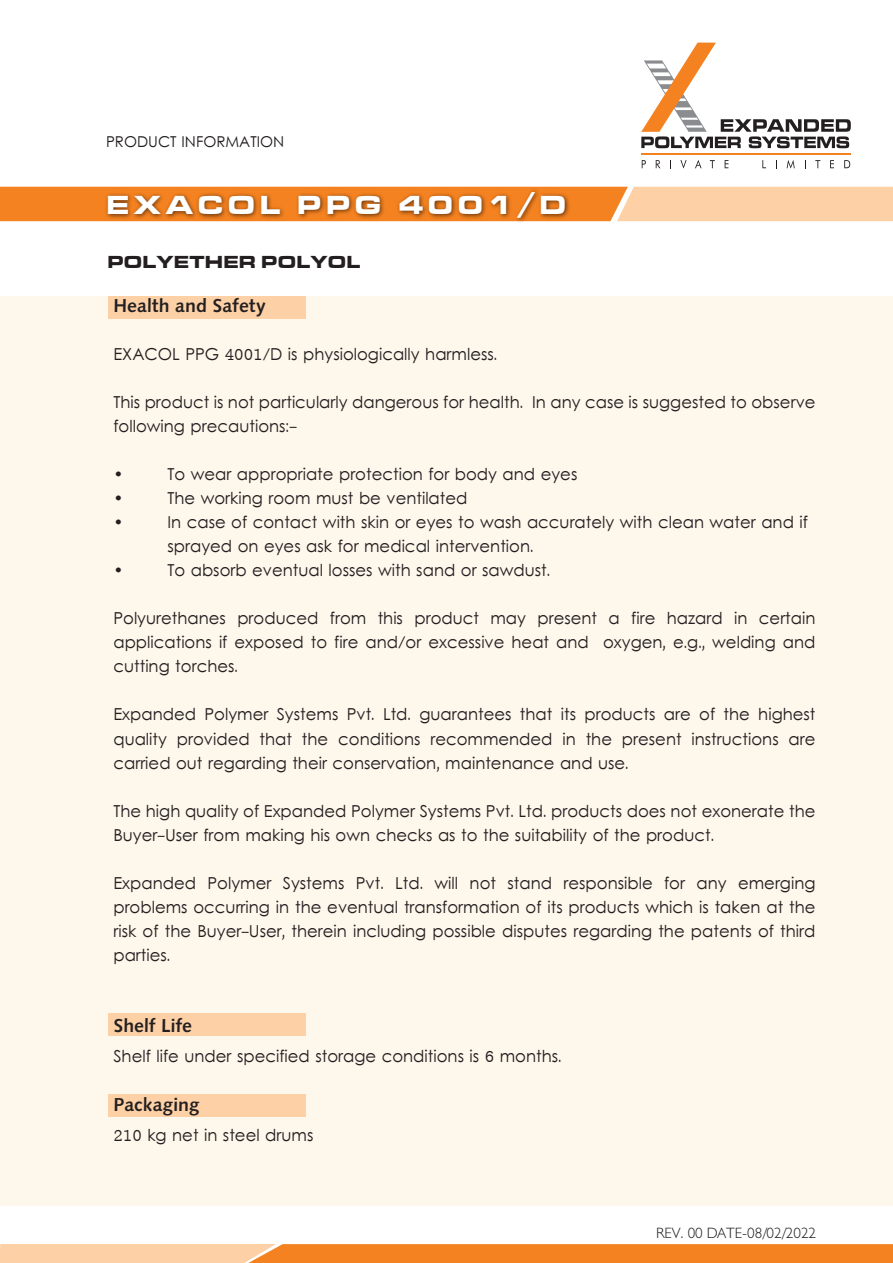
<style>
.page{position:relative;width:893px;height:1263px;background:#fff}
.page>*{position:absolute;margin:0;border:0;box-sizing:border-box;transform-origin:0 0}
.t1{font:27px "Microgramma D Bold Exte";letter-spacing:.2em;color:#fff}
.t2{font:18.75px "Humanist 531 BT Bold A";color:#231f20}
.t3{font:18px "Microgramma D Bold Exte";letter-spacing:.05em;color:#231f20}
.t4{font:16.5px/24px "Levenim";color:#231f20}
.t5{font:300 15px "Humanist 521 BT";color:#231f20}
.t6{font:15px "Levenim";color:#231f20}
</style>
<div class="page">
<div style="left:0;top:296px;width:893px;height:909px;background:#fef7ec"></div>
<div style="left:108px;top:296px;width:198px;height:22px;background:#fdd0a6"></div>
<div style="left:108px;top:1013px;width:198px;height:22px;background:#fdd0a6"></div>
<div style="left:108px;top:1094px;width:198px;height:22px;background:#fdd0a6"></div>
<hr style="left:641px;top:154px;width:210px;height:1px;background:#f58220">
<svg style="left:641px;top:43px;width:210px;height:105px"></svg>
<svg style="left:642px;top:160px;width:4px;height:8px"></svg>
<svg style="left:656px;top:160px;width:4px;height:8px"></svg>
<svg style="left:680px;top:160px;width:7px;height:9px"></svg>
<svg style="left:695px;top:160px;width:7px;height:8px"></svg>
<svg style="left:710px;top:160px;width:5px;height:8px"></svg>
<svg style="left:725px;top:160px;width:3px;height:8px"></svg>
<svg style="left:762px;top:160px;width:4px;height:8px"></svg>
<svg style="left:787px;top:160px;width:8px;height:9px"></svg>
<svg style="left:815px;top:160px;width:5px;height:8px"></svg>
<svg style="left:830px;top:160px;width:4px;height:8px"></svg>
<svg style="left:844px;top:160px;width:6px;height:8px"></svg>
<svg style="left:0;top:187px;width:893px;height:34px;background:#fab679"></svg>
<img style="left:101px;top:186px;width:478px;height:36px">
<svg style="left:0;top:1244px;width:893px;height:19px;background:#f79949"></svg>
<p class="t6" style="left:106px;top:133px;width:180px">PRODUCT INFORMATION</p>
<h1 class="t1" style="left:107px;top:186px;width:460px">EXACOL PPG 4001/D</h1>
<p class="t3" style="left:108px;top:250px;width:254px">POLYETHER POLYOL</p>
<p class="t2" style="left:113px;top:294px;width:154px">Health and Safety</p>
<p class="t4" style="left:113px;top:344px;width:385px">EXACOL PPG 4001/D is physiologically harmless.</p>
<p class="t4" style="left:113px;top:392px;width:704px">This product is not particularly dangerous for health. In any case is suggested to observe following precautions:-</p>
<p class="t4" style="left:113px;top:464px;width:11px">•</p>
<p class="t4" style="left:167px;top:464px;width:411px">To wear appropriate protection for body and eyes</p>
<p class="t4" style="left:113px;top:488px;width:11px">•</p>
<p class="t4" style="left:167px;top:488px;width:302px">The working room must be ventilated</p>
<p class="t4" style="left:113px;top:512px;width:11px">•</p>
<p class="t4" style="left:167px;top:512px;width:642px">In case of contact with skin or eyes to wash accurately with clean water and if sprayed on eyes ask for medical intervention.</p>
<p class="t4" style="left:113px;top:560px;width:11px">•</p>
<p class="t4" style="left:167px;top:560px;width:384px">To absorb eventual losses with sand or sawdust.</p>
<p class="t4" style="left:113px;top:608px;width:704px;text-align:justify">Polyurethanes produced from this product may present a fire hazard in certain applications if exposed to fire and/or excessive heat and oxygen, e.g., welding and cutting torches.</p>
<p class="t4" style="left:113px;top:704px;width:704px;text-align:justify">Expanded Polymer Systems Pvt. Ltd. guarantees that its products are of the highest quality provided that the conditions recommended in the present instructions are carried out regarding their conservation, maintenance and use.</p>
<p class="t4" style="left:113px;top:800px;width:704px">The high quality of Expanded Polymer Systems Pvt. Ltd. products does not exonerate the<br>Buyer-User from making his own checks as to the suitability of the product.</p>
<p class="t4" style="left:113px;top:872px;width:704px;text-align:justify">Expanded Polymer Systems Pvt. Ltd. will not stand responsible for any emerging problems occurring in the eventual transformation of its products which is taken at the risk of the Buyer-User, therein including possible disputes regarding the patents of third parties.</p>
<p class="t2" style="left:113px;top:1014px;width:80px">Shelf Life</p>
<p class="t4" style="left:113px;top:1046px;width:450px">Shelf life under specified storage conditions is 6 months.</p>
<p class="t2" style="left:113px;top:1092px;width:88px">Packaging</p>
<p class="t4" style="left:113px;top:1124px;width:201px">210 kg net in steel drums</p>
<p class="t5" style="left:656px;top:1223px;width:161px">REV. 00 DATE-08/02/2022</p>
</div>
